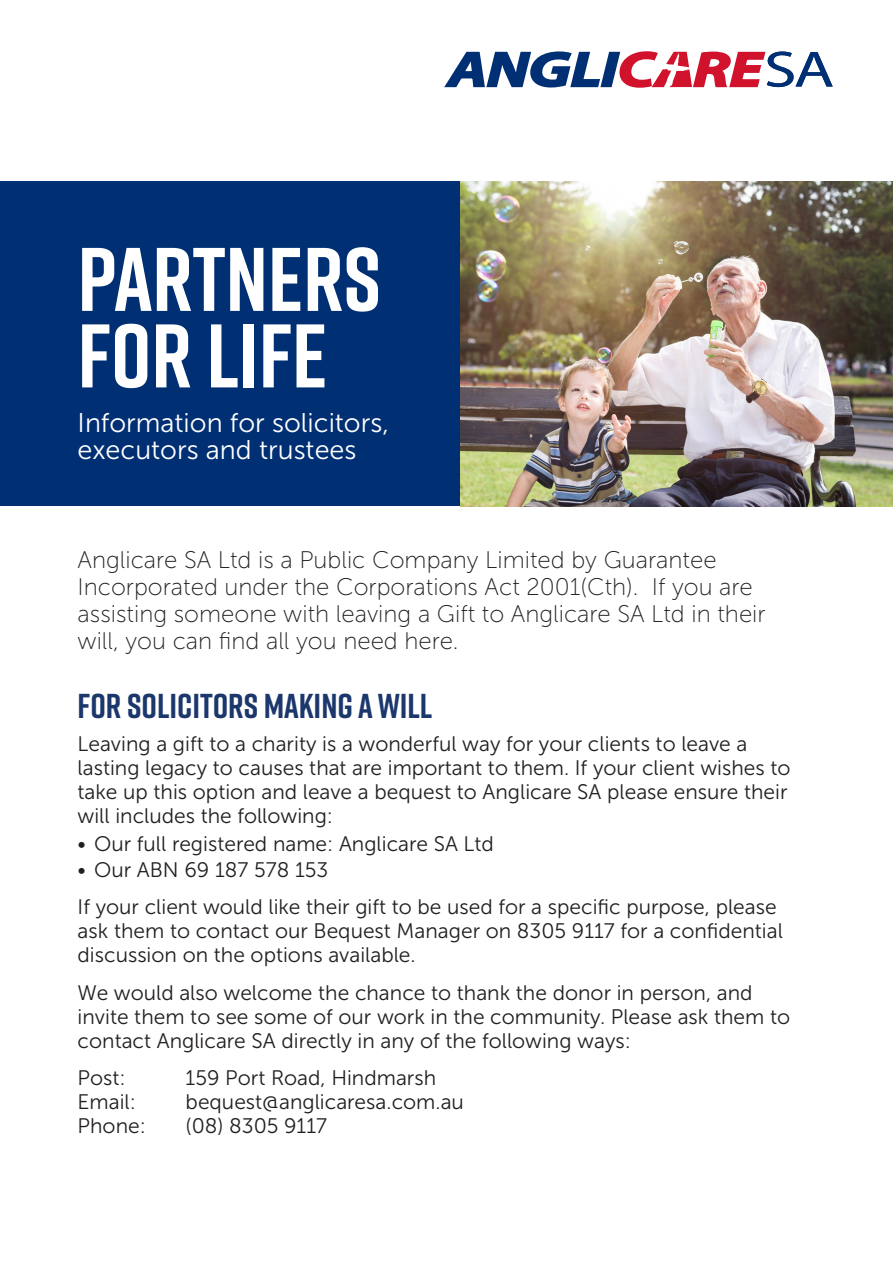
<style>
.page{position:relative;width:893px;height:1263px;background:#fff}
.page>*{position:absolute;margin:0;border:0;box-sizing:border-box;transform-origin:0 0}
.t1{font:700 90px/76.5px "Rift";color:#fff}
.t2{font:700 34.5px "Rift";color:#1b376c}
.t3{font:27px/27px "Museo Sans 300";color:#fff}
.t4{font:24px/27px "Museo Sans 100";color:#231f20}
.t5{font:21px/24px "Museo Sans 300";color:#231f20}
</style>
<div class="page">
<div style="left:0;top:182px;width:893px;height:324px;background:#002f73"></div>
<svg style="left:444px;top:51px;width:389px;height:37px"></svg>
<img style="left:461px;top:182px;width:432px;height:324px">
<p class="t1" style="left:78px;top:240px;width:305px">PARTNERS<br>FOR LIFE</p>
<p class="t3" style="left:78px;top:410px;width:313px">Information for solicitors, executors and trustees</p>
<p class="t4" style="left:78px;top:547px;width:689px">Anglicare SA Ltd is a Public Company Limited by Guarantee Incorporated under the Corporations Act 2001(Cth). If you are assisting someone with leaving a Gift to Anglicare SA Ltd in their will, you can find all you need here.</p>
<p class="t2" style="left:78px;top:681px;width:356px">FOR SOLICITORS MAKING A WILL</p>
<p class="t5" style="left:78px;top:732px;width:714px">Leaving a gift to a charity is a wonderful way for your clients to leave a lasting legacy to causes that are important to them. If your client wishes to take up this option and leave a bequest to Anglicare SA please ensure their will includes the following:</p>
<p class="t5" style="left:78px;top:832px;width:418px">• Our full registered name: Anglicare SA Ltd</p>
<p class="t5" style="left:78px;top:858px;width:252px">• Our ABN 69 187 578 153</p>
<p class="t5" style="left:78px;top:895px;width:707px">If your client would like their gift to be used for a specific purpose, please ask them to contact our Bequest Manager on 8305 9117 for a confidential discussion on the options available.</p>
<p class="t5" style="left:78px;top:981px;width:714px">We would also welcome the chance to thank the donor in person, and invite them to see some of our work in the community. Please ask them to contact Anglicare SA directly in any of the following ways:</p>
<p class="t5" style="left:78px;top:1066px;width:50px">Post:</p>
<p class="t5" style="left:186px;top:1066px;width:252px">159 Port Road, Hindmarsh</p>
<p class="t5" style="left:78px;top:1090px;width:60px">Email:</p>
<p class="t5" style="left:186px;top:1090px;width:280px">bequest@anglicaresa.com.au</p>
<p class="t5" style="left:78px;top:1114px;width:70px">Phone:</p>
<p class="t5" style="left:186px;top:1114px;width:143px">(08) 8305 9117</p>
</div>
